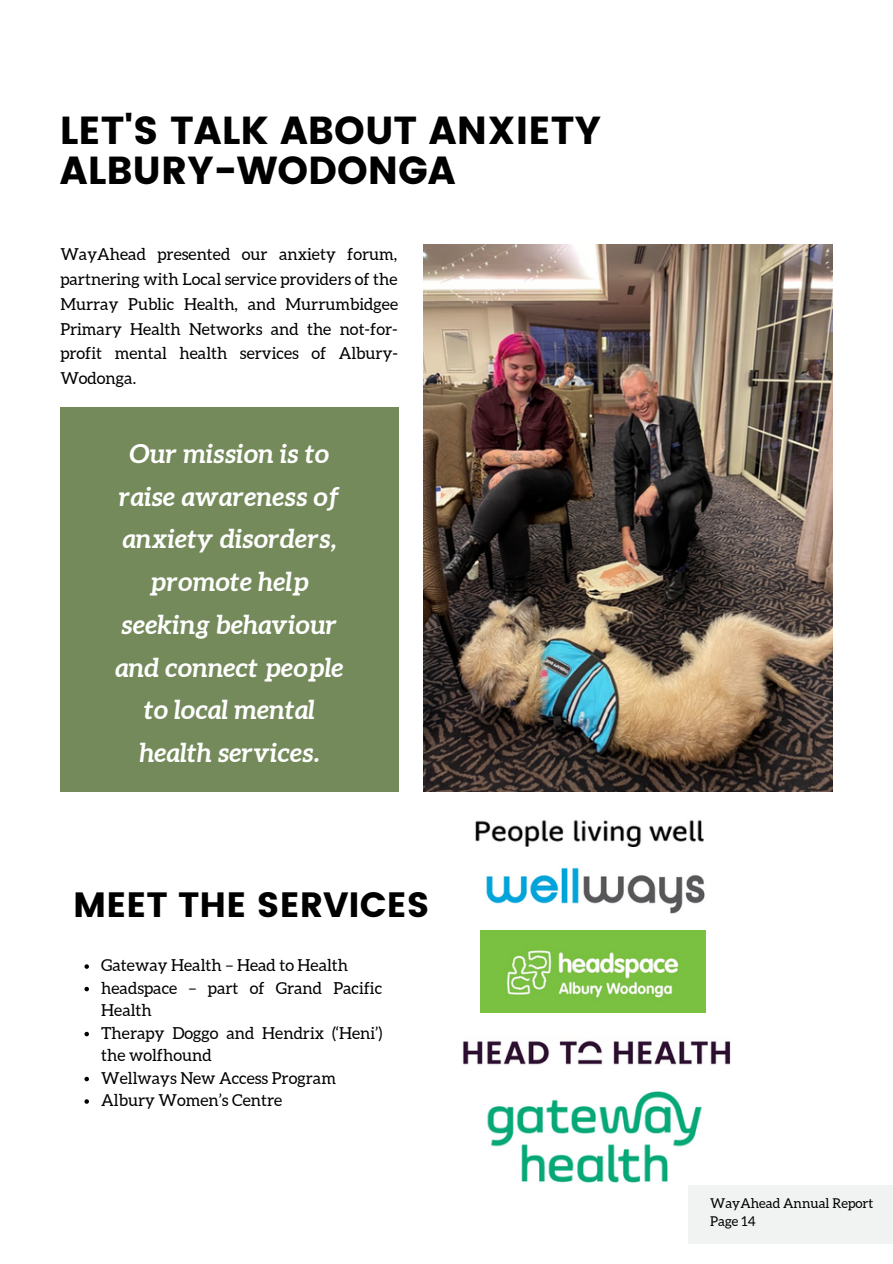
<style>
.page{position:relative;width:893px;height:1264px;background:#fff}
.page>*{position:absolute;margin:0;border:0;box-sizing:border-box;transform-origin:0 0}
.t1{font:39px/40.5px "Poppins";color:#000}
.t2{font:35.1px "Poppins";color:#000}
.t3{font:italic 700 26.25px/42.8px "Aleo";color:#fff;text-align:center}
.t4{font:16.5px/22.5px "Aleo";color:#000;text-align:justify}
.t5{font:13.5px/18px "Aleo";color:#000}
</style>
<div class="page">
<div style="left:60px;top:407px;width:339px;height:384px;background:#748a5a"></div>
<img style="left:486px;top:867px;width:219px;height:47px">
<img style="left:463px;top:1040px;width:268px;height:25px">
<img style="left:424px;top:245px;width:408px;height:546px">
<img style="left:487px;top:1091px;width:215px;height:92px">
<img style="left:480px;top:930px;width:225px;height:82px">
<img style="left:475px;top:820px;width:229px;height:27px">
<svg style="left:84px;top:964px;width:5px;height:4px"></svg>
<svg style="left:84px;top:986px;width:5px;height:5px"></svg>
<svg style="left:84px;top:1031px;width:5px;height:5px"></svg>
<svg style="left:84px;top:1076px;width:5px;height:5px"></svg>
<svg style="left:84px;top:1099px;width:5px;height:4px"></svg>
<div style="left:688px;top:1184px;width:204px;height:58px;background:#f1f2f2"></div>
<h1 class="t1" style="left:60px;top:110px;width:543px">LET'S TALK ABOUT ANXIETY<br>ALBURY-WODONGA</h1>
<p class="t4" style="left:60px;top:242px;width:339px;line-height:24.8px">WayAhead presented our anxiety forum, partnering with Local service providers of the Murray Public Health, and Murrumbidgee Primary Health Networks and the not-for&shy;profit mental health services of Albury-Wodonga.</p>
<h3 class="t3" style="left:115px;top:432px;width:230px">Our mission is to raise awareness of anxiety disorders, promote help seeking behaviour and connect people to local mental health services.</h3>
<h2 class="t2" style="left:73px;top:884px;width:357px">MEET THE SERVICES</h2>
<p class="t4" style="left:101px;top:953px;width:282px;text-align:left">Gateway Health – Head to Health headspace – part of Grand Pacific<br>Health<br>Therapy Doggo and Hendrix (‘Heni’) the wolfhound<br>Wellways New Access Program<br>Albury Women’s Centre</p>
<p class="t5" style="left:710px;top:1194px;width:164px">WayAhead Annual Report<br>Page 14</p>
</div>
